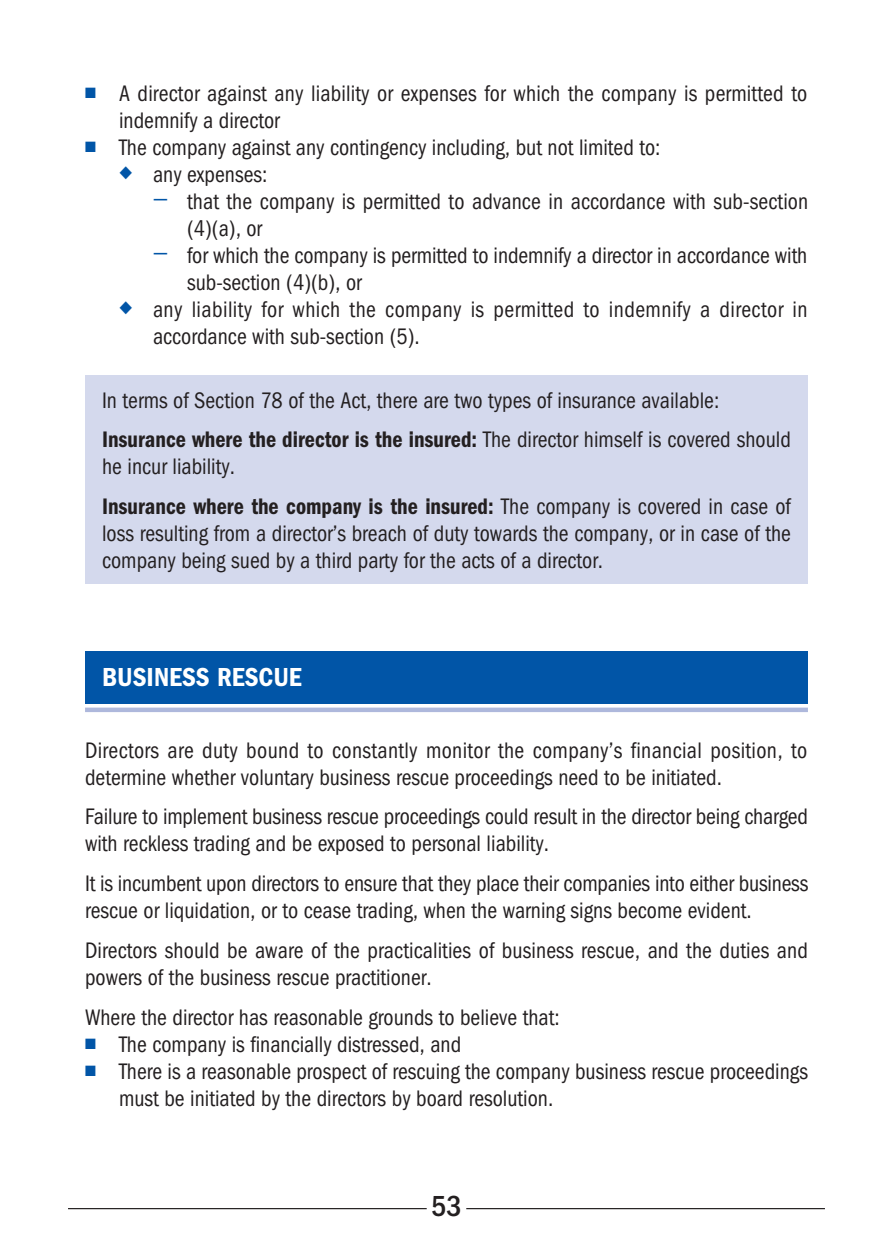
<style>
.page{position:relative;width:893px;height:1259px;background:#fff}
.page>*{position:absolute;margin:0;border:0;box-sizing:border-box;transform-origin:0 0}
.t1{font:500 condensed 30px "ITC Franklin Gothic Std";color:#231f20}
.t2{font:27px "ITC Franklin Gothic Std Dm Cd";color:#fff}
.t3{font:condensed 23.4px/27px "ITC Franklin Gothic Std";color:#231f20;scale:.95 1}
.t4{font:23.4px "ITC Franklin Gothic Std Dm Cd";color:#231f20;scale:.95 1}
.t5{font:condensed 23.4px/27px "ITC Franklin Gothic Std";letter-spacing:.02em;color:#231f20;scale:.95 1}
.s1{color:#0155a7}
.s2{font-size:25.5px;color:#0155a7}
.s3{font-family:"ITC Franklin Gothic Std";font-stretch:condensed}
</style>
<div class="page">
<hr style="left:68px;top:1208px;width:359px;height:1px;background:#231f20">
<hr style="left:466px;top:1208px;width:359px;height:1px;background:#231f20">
<div style="left:85px;top:375px;width:723px;height:48px;background:#d4d9ed"></div>
<div style="left:85px;top:414px;width:723px;height:76px;background:#d4d9ed"></div>
<div style="left:85px;top:481px;width:723px;height:103px;background:#d4d9ed"></div>
<div style="left:85px;top:651px;width:723px;height:52px;background:#0155a7"></div>
<div style="left:85px;top:707px;width:723px;height:5px;background:#aeb8dc"></div>
<p class="t3" style="left:119px;top:80px;width:726px;text-indent:-34px"><span class="s1">■</span> A director against any liability or expenses for which the company is permitted to indemnify a director</p>
<p class="t3" style="left:85px;top:134px;width:607px"><span class="s1">■</span> The company against any contingency including, but not limited to:</p>
<p class="t3" style="left:119px;top:161px;width:158px"><span class="s1">◆</span> any expenses:</p>
<p class="t3" style="left:187px;top:188px;width:655px;text-indent:-34px"><span class="s2">—</span> that the company is permitted to advance in accordance with sub‑section (4)(a), or</p>
<p class="t3" style="left:187px;top:242px;width:654px;text-indent:-34px"><span class="s2">—</span> for which the company is permitted to indemnify a director in accordance with sub‑section (4)(b), or</p>
<p class="t5" style="left:153px;top:296px;width:690px;text-indent:-34px"><span class="s1">◆</span> any liability for which the company is permitted to indemnify a director in accordance with sub‑section (5).</p>
<p class="t3" style="left:102px;top:387px;width:651px">In terms of Section 78 of the Act, there are two types of insurance available:</p>
<p class="t4" style="left:102px;top:426px;width:727px">Insurance where the director is the insured: <span class="s3">The director himself is covered should</span></p>
<p class="t3" style="left:102px;top:453px;width:141px">he incur liability.</p>
<p class="t4" style="left:102px;top:493px;width:727px">Insurance where the company is the insured: <span class="s3">The company is covered in case of</span></p>
<p class="t3" style="left:102px;top:520px;width:727px">loss resulting from a director’s breach of duty towards the company, or in case of the company being sued by a third party for the acts of a director.</p>
<p class="t2" style="left:102px;top:662px;width:201px">BUSINESS RESCUE</p>
<p class="t3" style="left:85px;top:736px;width:762px">Directors are duty bound to constantly monitor the company’s financial position, to determine whether voluntary business rescue proceedings need to be initiated.</p>
<p class="t3" style="left:85px;top:803px;width:762px">Failure to implement business rescue proceedings could result in the director being charged with reckless trading and be exposed to personal liability.</p>
<p class="t3" style="left:85px;top:870px;width:763px">It is incumbent upon directors to ensure that they place their companies into either business rescue or liquidation, or to cease trading, when the warning signs become evident.</p>
<p class="t3" style="left:85px;top:937px;width:762px">Directors should be aware of the practicalities of business rescue, and the duties and powers of the business rescue practitioner.</p>
<p class="t3" style="left:85px;top:1003px;width:501px">Where the director has reasonable grounds to believe that:</p>
<p class="t3" style="left:85px;top:1030px;width:397px"><span class="s1">■</span> The company is financially distressed, and</p>
<p class="t3" style="left:119px;top:1057px;width:727px;text-indent:-34px"><span class="s1">■</span> There is a reasonable prospect of rescuing the company business rescue proceedings must be initiated by the directors by board resolution.</p>
<p class="t1" style="left:431px;top:1189px;width:32px">53</p>
</div>
